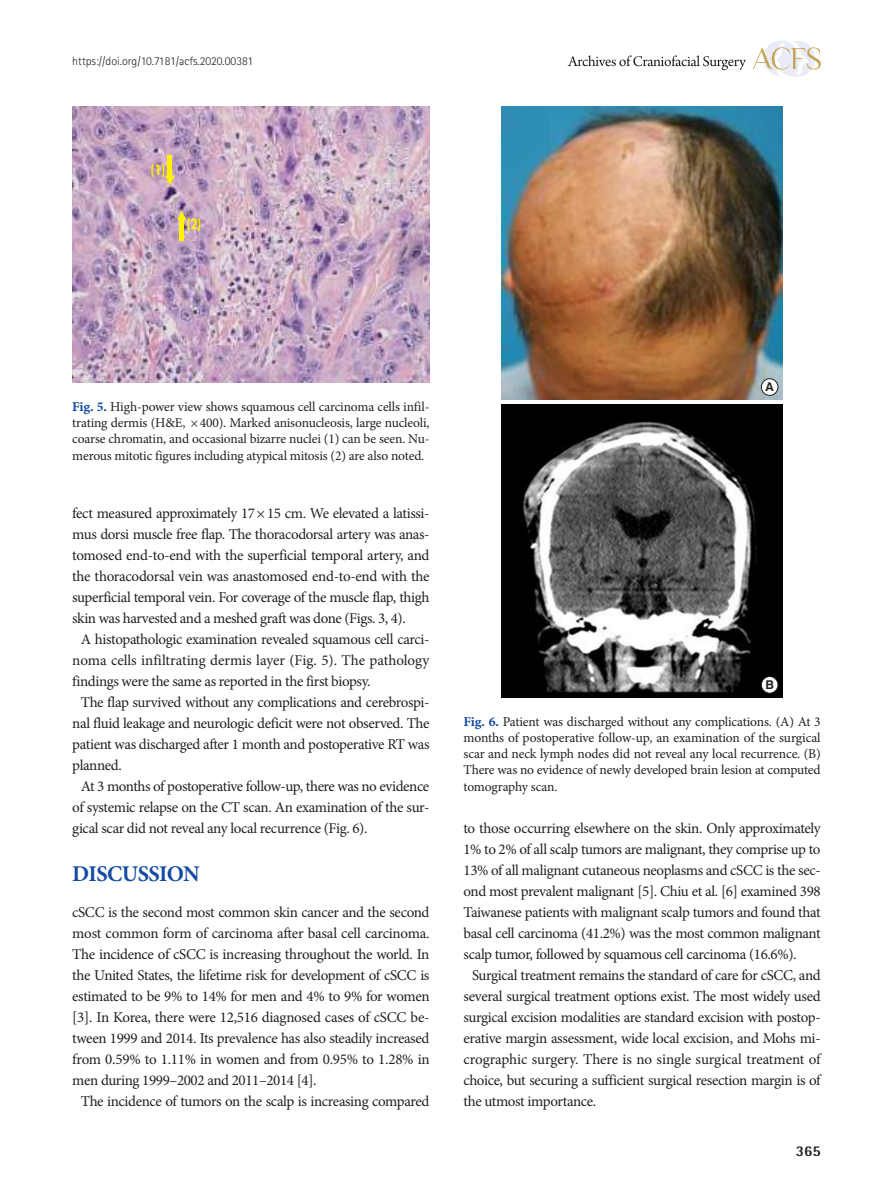
<style>
.page{position:relative;width:893px;height:1191px;background:#fff}
.page>*{position:absolute;margin:0;border:0;box-sizing:border-box;transform-origin:0 0}
.t1{font:700 22.5px "Minion Pro";letter-spacing:-.025em;color:#154ba3}
.t2{font:15px "Minion Pro";letter-spacing:-.025em;color:#241f1f}
.t3{font:15px "Minion Pro";color:#241f1f}
.t4{font:15px "Minion Pro";letter-spacing:-.005em;color:#241f1f}
.t5{font:800 15px "Rotis Semi Sans Std";color:#241f1f}
.t6{font:13.5px/16.2px "Minion Pro";letter-spacing:-.01em;color:#241f1f;text-align:justify}
.t7{font:800 13.5px "Futura LT";color:#fff300}
.t8{font:700 12.15px "Swiss 721 BT";color:#241f1f}
.t9{font:300 12px "Rotis Sans Serif Std";color:#241f1f}
.s1{font-family:"Minion Pro Bold Capt";color:#154ba3}
</style>
<div class="page">
<svg style="left:753px;top:40px;width:68px;height:37px"></svg>
<svg style="left:568px;top:55px;width:178px;height:15px"></svg>
<img style="left:502px;top:404px;width:280px;height:293px">
<img style="left:502px;top:106px;width:280px;height:294px">
<div style="left:761px;top:379px;width:17px;height:16px;background:#fff;border-radius:50%"></div>
<div style="left:761px;top:378px;width:17px;height:17px;border:1px solid #241f1f;border-radius:50%"></div>
<div style="left:761px;top:676px;width:17px;height:17px;background:#fff;border-radius:50%"></div>
<div style="left:761px;top:676px;width:17px;height:17px;border:1px solid #241f1f;border-radius:50%"></div>
<img style="left:72px;top:106px;width:357px;height:277px">
<hr style="left:168px;top:155px;width:4px;height:22px;background:#fff300">
<svg style="left:165px;top:176px;width:10px;height:8px"></svg>
<hr style="left:180px;top:219px;width:4px;height:21px;background:#fff300">
<svg style="left:177px;top:211px;width:9px;height:9px"></svg>
<p class="t9" style="left:72px;top:54px;width:182px">https://doi.org/10.7181/acfs.2020.00381</p>
<p class="t7" style="left:151px;top:161px;width:16px">(1)</p>
<p class="t7" style="left:186px;top:215px;width:17px">(2)</p>
<p class="t6" style="left:72px;top:398px;width:359px"><span class="s1">Fig. 5.</span> High-power view shows squamous cell carcinoma cells infil&shy;trating dermis (H&amp;E, × 400). Marked anisonucleosis, large nucleoli, coarse chromatin, and occasional bizarre nuclei (1) can be seen. Nu&shy;merous mitotic figures including atypical mitosis (2) are also noted.</p>
<p class="t2" style="left:72px;top:503px;width:359px">fect measured approximately 17× 15 cm. We elevated a latissi-</p>
<p class="t2" style="left:72px;top:524px;width:359px">mus dorsi muscle free flap. The thoracodorsal artery was anas-</p>
<p class="t2" style="left:72px;top:545px;width:359px">tomosed end-to-end with the superficial temporal artery, and</p>
<p class="t2" style="left:72px;top:566px;width:359px">the thoracodorsal vein was anastomosed end-to-end with the</p>
<p class="t2" style="left:72px;top:587px;width:359px">superficial temporal vein. For coverage of the muscle flap, thigh</p>
<p class="t2" style="left:72px;top:608px;width:335px">skin was harvested and a meshed graft was done (Figs. 3, 4).</p>
<p class="t2" style="left:81px;top:629px;width:350px">A histopathologic examination revealed squamous cell carci-</p>
<p class="t3" style="left:72px;top:650px;width:359px">noma cells infiltrating dermis layer (Fig. 5). The pathology</p>
<p class="t2" style="left:72px;top:671px;width:300px">findings were the same as reported in the first biopsy.</p>
<p class="t2" style="left:81px;top:692px;width:350px">The flap survived without any complications and cerebrospi-</p>
<p class="t2" style="left:72px;top:713px;width:359px">nal fluid leakage and neurologic deficit were not observed. The</p>
<p class="t2" style="left:72px;top:734px;width:359px">patient was discharged after 1 month and postoperative RT was</p>
<p class="t2" style="left:72px;top:755px;width:51px">planned.</p>
<p class="t2" style="left:81px;top:776px;width:350px">At 3 months of postoperative follow-up, there was no evidence</p>
<p class="t2" style="left:72px;top:797px;width:359px">of systemic relapse on the CT scan. An examination of the sur-</p>
<p class="t2" style="left:72px;top:818px;width:297px">gical scar did not reveal any local recurrence (Fig. 6).</p>
<h1 class="t1" style="left:72px;top:858px;width:129px">DISCUSSION</h1>
<p class="t2" style="left:72px;top:902px;width:359px">cSCC is the second most common skin cancer and the second</p>
<p class="t2" style="left:72px;top:923px;width:359px">most common form of carcinoma after basal cell carcinoma.</p>
<p class="t2" style="left:72px;top:944px;width:359px">The incidence of cSCC is increasing throughout the world. In</p>
<p class="t2" style="left:72px;top:965px;width:359px">the United States, the lifetime risk for development of cSCC is</p>
<p class="t2" style="left:72px;top:986px;width:359px">estimated to be 9% to 14% for men and 4% to 9% for women</p>
<p class="t2" style="left:72px;top:1007px;width:359px">[3]. In Korea, there were 12,516 diagnosed cases of cSCC be-</p>
<p class="t2" style="left:72px;top:1028px;width:359px">tween 1999 and 2014. Its prevalence has also steadily increased</p>
<p class="t2" style="left:72px;top:1049px;width:359px">from 0.59% to 1.11% in women and from 0.95% to 1.28% in</p>
<p class="t2" style="left:72px;top:1070px;width:246px">men during 1999–2002 and 2011–2014 [4].</p>
<p class="t2" style="left:81px;top:1091px;width:350px">The incidence of tumors on the scalp is increasing compared</p>
<p class="t8" style="left:765px;top:379px;width:10px">A</p>
<p class="t8" style="left:765px;top:677px;width:10px">B</p>
<p class="t6" style="left:463px;top:713px;width:359px"><span class="s1">Fig. 6.</span> Patient was discharged without any complications. (A) At 3 months of postoperative follow-up, an examination of the surgical scar and neck lymph nodes did not reveal any local recurrence. (B)<br>There was no evidence of newly developed brain lesion at computed tomography scan.</p>
<p class="t2" style="left:463px;top:818px;width:359px">to those occurring elsewhere on the skin. Only approximately</p>
<p class="t2" style="left:463px;top:839px;width:358px">1% to 2% of all scalp tumors are malignant, they comprise up to</p>
<p class="t2" style="left:463px;top:860px;width:359px">13% of all malignant cutaneous neoplasms and cSCC is the sec-</p>
<p class="t2" style="left:463px;top:881px;width:359px">ond most prevalent malignant [5]. Chiu et al. [6] examined 398</p>
<p class="t2" style="left:463px;top:902px;width:359px">Taiwanese patients with malignant scalp tumors and found that</p>
<p class="t2" style="left:463px;top:923px;width:359px">basal cell carcinoma (41.2%) was the most common malignant</p>
<p class="t2" style="left:463px;top:944px;width:335px">scalp tumor, followed by squamous cell carcinoma (16.6%).</p>
<p class="t2" style="left:472px;top:965px;width:350px">Surgical treatment remains the standard of care for cSCC, and</p>
<p class="t2" style="left:463px;top:986px;width:359px">several surgical treatment options exist. The most widely used</p>
<p class="t2" style="left:463px;top:1007px;width:359px">surgical excision modalities are standard excision with postop-</p>
<p class="t2" style="left:463px;top:1028px;width:359px">erative margin assessment, wide local excision, and Mohs mi-</p>
<p class="t4" style="left:463px;top:1049px;width:359px">crographic surgery. There is no single surgical treatment of</p>
<p class="t2" style="left:463px;top:1070px;width:359px">choice, but securing a sufficient surgical resection margin is of</p>
<p class="t2" style="left:463px;top:1091px;width:134px">the utmost importance.</p>
<p class="t5" style="left:796px;top:1141px;width:27px">365</p>
</div>
